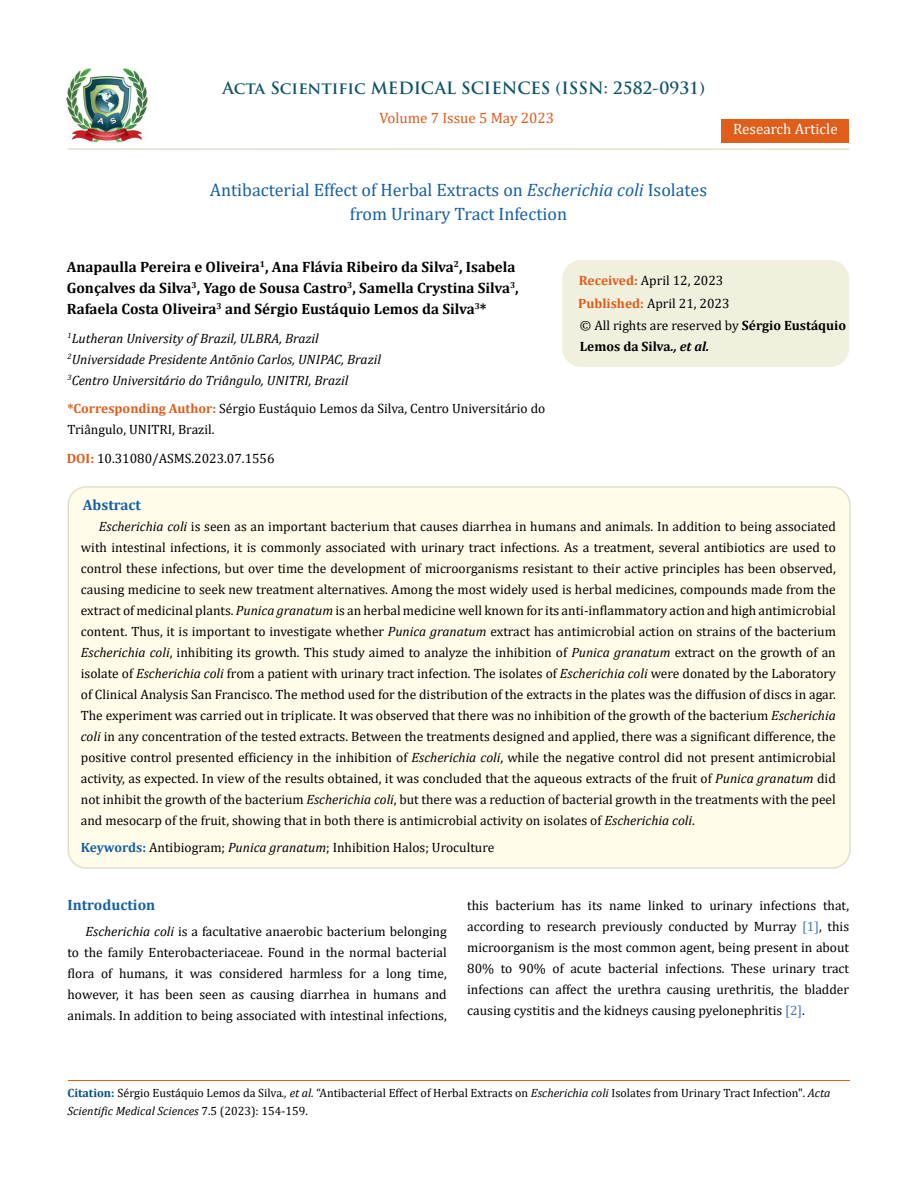
<style>
.page{position:relative;width:917px;height:1188px;background:#fff}
.page>*{position:absolute;margin:0;border:0;box-sizing:border-box;transform-origin:0 0}
.t1{font:18px/24px "Cambria";color:#1560a6;text-align:center}
.t2{font:700 16.5px "Trajan Pro";color:#0e546a}
.t3{font:700 15px/21px "Cambria";color:#000}
.t4{font:15px "Cambria";color:#e05d1a}
.t5{font:700 15px "Cambria";color:#1560a6}
.t6{font:15px "Cambria";color:#fff}
.t7{font:13.5px/21px "Cambria";color:#000;text-align:justify}
.t8{font:italic 13.5px/21px "Cambria";color:#000}
.t9{font:700 13.5px/21px "Cambria";color:#000}
.t10{font:12px/18px "Cambria";color:#000}
.s1{font-style:italic}
.s2{font-weight:700;color:#e05d1a}
.s3{font-weight:400}
.s4{font-weight:700;color:#1560a6}
.s5{color:#4472c4}
.s6{font-weight:700;color:#035089}
</style>
<div class="page">
<img style="left:67px;top:68px;width:80px;height:74px">
<div style="left:721px;top:119px;width:128px;height:23px;background:#e05d1a"></div>
<div style="left:563px;top:261px;width:285px;height:105px;background:#f1f0de;border-radius:18px"></div>
<div style="left:562px;top:260px;width:287px;height:107px;border:2px solid #f1f0de;border-radius:18px"></div>
<div style="left:68px;top:487px;width:781px;height:381px;background:#fffde9;border-radius:18px"></div>
<div style="left:67px;top:486px;width:783px;height:383px;border:2px solid #e0dfcd;border-radius:18px"></div>
<hr style="left:68px;top:1081px;width:781px;height:1px;background:#e05d1a">
<hr style="left:67px;top:148px;width:782px;height:2px;background:#e0dfcd">
<p class="t2" style="left:222px;top:77px;width:484px">Acta Scientific MEDICAL SCIENCES (ISSN: 2582-0931)</p>
<p class="t4" style="left:379px;top:109px;width:176px">Volume 7 Issue 5 May 2023</p>
<p class="t6" style="left:733px;top:120px;width:106px">Research Article</p>
<h1 class="t1" style="left:210px;top:178px;width:498px">Antibacterial Effect of Herbal Extracts on <span class="s1">Escherichia coli</span> Isolates from Urinary Tract Infection</h1>
<p class="t3" style="left:67px;top:256px;width:453px">Anapaulla Pereira e Oliveira<sup>1</sup>, Ana Flávia Ribeiro da Silva<sup>2</sup>, Isabela<br>Gonçalves da Silva<sup>3</sup>, Yago de Sousa Castro<sup>3</sup>, Samella Crystina Silva<sup>3</sup>,<br>Rafaela Costa Oliveira<sup>3</sup> and Sérgio Eustáquio Lemos da Silva<sup>3</sup>*</p>
<p class="t8" style="left:67px;top:327px;width:315px"><sup>1</sup>Lutheran University of Brazil, ULBRA, Brazil<br><sup>2</sup>Universidade Presidente Antõnio Carlos, UNIPAC, Brazil<br><sup>3</sup>Centro Universitário do Triângulo, UNITRI, Brazil</p>
<p class="t7" style="left:67px;top:397px;width:479px"><span class="s2">*Corresponding Author:</span> Sérgio Eustáquio Lemos da Silva, Centro Universitário do<br>Triângulo, UNITRI, Brazil.</p>
<p class="t7" style="left:578px;top:269px;width:153px;line-height:23px"><span class="s2">Received:</span> April 12, 2023<br><span class="s2">Published:</span> April 21, 2023</p>
<p class="t9" style="left:580px;top:314px;width:268px"><span class="s3">© All rights are reserved by</span> Sérgio Eustáquio<br>Lemos da Silva<span class="s1">., et al.</span></p>
<p class="t7" style="left:67px;top:448px;width:209px"><span class="s2">DOI:</span> 10.31080/ASMS.2023.07.1556</p>
<p class="t5" style="left:83px;top:495px;width:60px">Abstract</p>
<p class="t7" style="left:81px;top:516px;width:756px;text-indent:18px"><span class="s1">Escherichia coli</span> is seen as an important bacterium that causes diarrhea in humans and animals. In addition to being associated with intestinal infections, it is commonly associated with urinary tract infections. As a treatment, several antibiotics are used to control these infections, but over time the development of microorganisms resistant to their active principles has been observed, causing medicine to seek new treatment alternatives. Among the most widely used is herbal medicines, compounds made from the extract of medicinal plants. <span class="s1">Punica granatum</span> is an herbal medicine well known for its anti-inflammatory action and high antimicrobial content. Thus, it is important to investigate whether <span class="s1">Punica granatum</span> extract has antimicrobial action on strains of the bacterium <span class="s1">Escherichia coli</span>, inhibiting its growth. This study aimed to analyze the inhibition of <span class="s1">Punica granatum</span> extract on the growth of an isolate of <span class="s1">Escherichia coli</span> from a patient with urinary tract infection. The isolates of <span class="s1">Escherichia coli</span> were donated by the Laboratory of Clinical Analysis San Francisco. The method used for the distribution of the extracts in the plates was the diffusion of discs in agar.<br>The experiment was carried out in triplicate. It was observed that there was no inhibition of the growth of the bacterium <span class="s1">Escherichia coli</span> in any concentration of the tested extracts. Between the treatments designed and applied, there was a significant difference, the positive control presented efficiency in the inhibition of <span class="s1">Escherichia coli</span>, while the negative control did not present antimicrobial activity, as expected. In view of the results obtained, it was concluded that the aqueous extracts of the fruit of <span class="s1">Punica granatum</span> did not inhibit the growth of the bacterium <span class="s1">Escherichia coli</span>, but there was a reduction of bacterial growth in the treatments with the peel and mesocarp of the fruit, showing that in both there is antimicrobial activity on isolates of <span class="s1">Escherichia coli</span>.</p>
<p class="t7" style="left:81px;top:837px;width:415px"><span class="s4">Keywords:</span> Antibiogram; <span class="s1">Punica granatum</span>; Inhibition Halos; Uroculture</p>
<p class="t5" style="left:67px;top:895px;width:89px">Introduction</p>
<p class="t7" style="left:67px;top:921px;width:381px;text-indent:18px"><span class="s1">Escherichia coli</span> is a facultative anaerobic bacterium belonging to the family Enterobacteriaceae. Found in the normal bacterial flora of humans, it was considered harmless for a long time, however, it has been seen as causing diarrhea in humans and animals. In addition to being associated with intestinal infections,</p>
<p class="t7" style="left:467px;top:895px;width:383px">this bacterium has its name linked to urinary infections that, according to research previously conducted by Murray <span class="s5">[1]</span>, this microorganism is the most common agent, being present in about 80% to 90% of acute bacterial infections. These urinary tract infections can affect the urethra causing urethritis, the bladder causing cystitis and the kidneys causing pyelonephritis <span class="s5">[2]</span>.</p>
<p class="t10" style="left:68px;top:1084px;width:764px"><span class="s6">Citation:</span> Sérgio Eustáquio Lemos da Silva<span class="s1">., et al.</span> “Antibacterial Effect of Herbal Extracts on <span class="s1">Escherichia coli</span> Isolates from Urinary Tract Infection". <span class="s1">Acta<br>Scientific Medical Sciences</span> 7.5 (2023): 154-159.</p>
</div>
